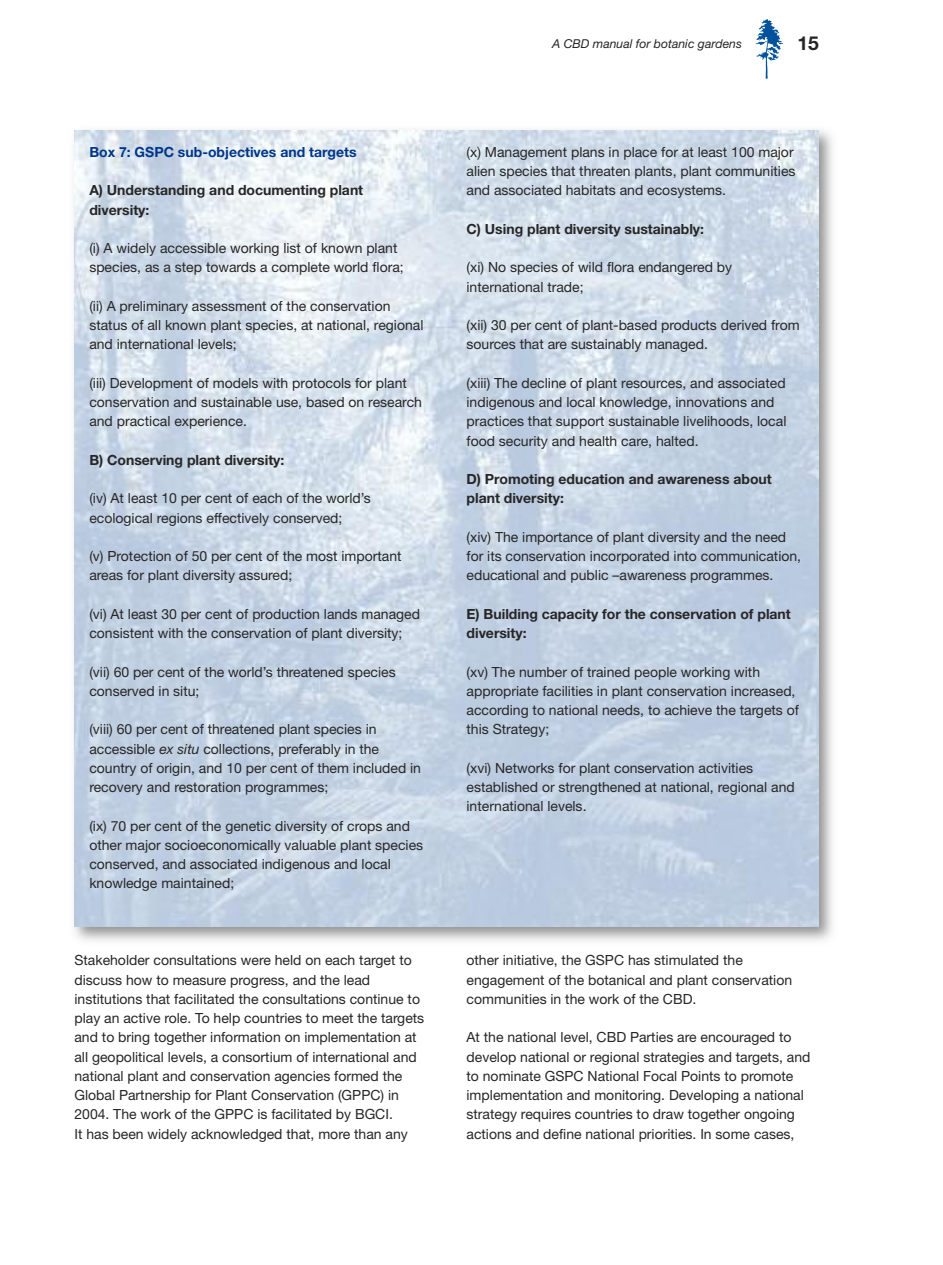
<style>
.page{position:relative;width:943px;height:1265px;background:#fff}
.page>*{position:absolute;margin:0;border:0;box-sizing:border-box;transform-origin:0 0}
.t1{font:700 19.25px "Helvetica Neue";color:#272627}
.t2{font:14px/19.2px "Helvetica Neue";color:#272627}
.t3{font:700 14px/19.2px "Helvetica Neue";color:#272627}
.t4{font:700 14px "Helvetica Neue";color:#00368a}
.t5{font:italic 12.25px "Helvetica Neue";color:#272627}
.s1{font-style:italic}
</style>
<div class="page">
<svg style="left:755px;top:19px;width:27px;height:60px"></svg>
<img style="left:74px;top:130px;width:745px;height:797px">
<p class="t4" style="left:89px;top:147px;width:269px">Box 7: GSPC sub-objectives and targets</p>
<p class="t3" style="left:89px;top:182px;width:275px">A) Understanding and documenting plant diversity:</p>
<p class="t2" style="left:89px;top:240px;width:316px">(i) A widely accessible working list of known plant species, as a step towards a complete world flora;</p>
<p class="t2" style="left:89px;top:298px;width:335px">(ii) A preliminary assessment of the conservation status of all known plant species, at national, regional and international levels;</p>
<p class="t2" style="left:89px;top:375px;width:334px">(iii) Development of models with protocols for plant conservation and sustainable use, based on research and practical experience.</p>
<p class="t3" style="left:89px;top:452px;width:197px">B) Conserving plant diversity:</p>
<p class="t2" style="left:89px;top:490px;width:283px">(iv) At least 10 per cent of each of the world’s ecological regions effectively conserved;</p>
<p class="t2" style="left:89px;top:548px;width:314px">(v) Protection of 50 per cent of the most important areas for plant diversity assured;</p>
<p class="t2" style="left:89px;top:606px;width:332px">(vi) At least 30 per cent of production lands managed consistent with the conservation of plant diversity;</p>
<p class="t2" style="left:89px;top:663px;width:308px">(vii) 60 per cent of the world’s threatened species conserved in situ;</p>
<p class="t2" style="left:89px;top:721px;width:333px">(viii) 60 per cent of threatened plant species in accessible <span class="s1">ex situ</span> collections, preferably in the country of origin, and 10 per cent of them included in recovery and restoration programmes;</p>
<p class="t2" style="left:89px;top:817px;width:335px">(ix) 70 per cent of the genetic diversity of crops and other major socioeconomically valuable plant species conserved, and associated indigenous and local knowledge maintained;</p>
<p class="t5" style="left:552px;top:39px;width:191px">A CBD manual for botanic gardens</p>
<h1 class="t1" style="left:797px;top:36px;width:23px">15</h1>
<p class="t2" style="left:466px;top:144px;width:330px">(x) Management plans in place for at least 100 major alien species that threaten plants, plant communities and associated habitats and ecosystems.</p>
<p class="t3" style="left:466px;top:221px;width:239px">C) Using plant diversity sustainably:</p>
<p class="t2" style="left:466px;top:259px;width:267px">(xi) No species of wild flora endangered by international trade;</p>
<p class="t2" style="left:466px;top:317px;width:334px">(xii) 30 per cent of plant-based products derived from sources that are sustainably managed.</p>
<p class="t2" style="left:466px;top:375px;width:321px">(xiii) The decline of plant resources, and associated indigenous and local knowledge, innovations and practices that support sustainable livelihoods, local food security and health care, halted.</p>
<p class="t3" style="left:466px;top:471px;width:307px">D) Promoting education and awareness about plant diversity:</p>
<p class="t2" style="left:466px;top:529px;width:336px">(xiv) The importance of plant diversity and the need for its conservation incorporated into communication, educational and public –awareness programmes.</p>
<p class="t3" style="left:466px;top:606px;width:326px">E) Building capacity for the conservation of plant diversity:</p>
<p class="t2" style="left:466px;top:663px;width:334px">(xv) The number of trained people working with appropriate facilities in plant conservation increased, according to national needs, to achieve the targets of this Strategy;</p>
<p class="t2" style="left:466px;top:760px;width:330px">(xvi) Networks for plant conservation activities established or strengthened at national, regional and international levels.</p>
<p class="t2" style="left:74px;top:952px;width:351px">Stakeholder consultations were held on each target to discuss how to measure progress, and the lead institutions that facilitated the consultations continue to play an active role. To help countries to meet the targets and to bring together information on implementation at all geopolitical levels, a consortium of international and national plant and conservation agencies formed the Global Partnership for Plant Conservation (GPPC) in 2004. The work of the GPPC is facilitated by BGCI.<br>It has been widely acknowledged that, more than any</p>
<p class="t2" style="left:466px;top:952px;width:327px">other initiative, the GSPC has stimulated the engagement of the botanical and plant conservation communities in the work of the CBD.</p>
<p class="t2" style="left:466px;top:1029px;width:345px">At the national level, CBD Parties are encouraged to develop national or regional strategies and targets, and to nominate GSPC National Focal Points to promote implementation and monitoring. Developing a national strategy requires countries to draw together ongoing actions and define national priorities. In some cases,</p>
</div>
